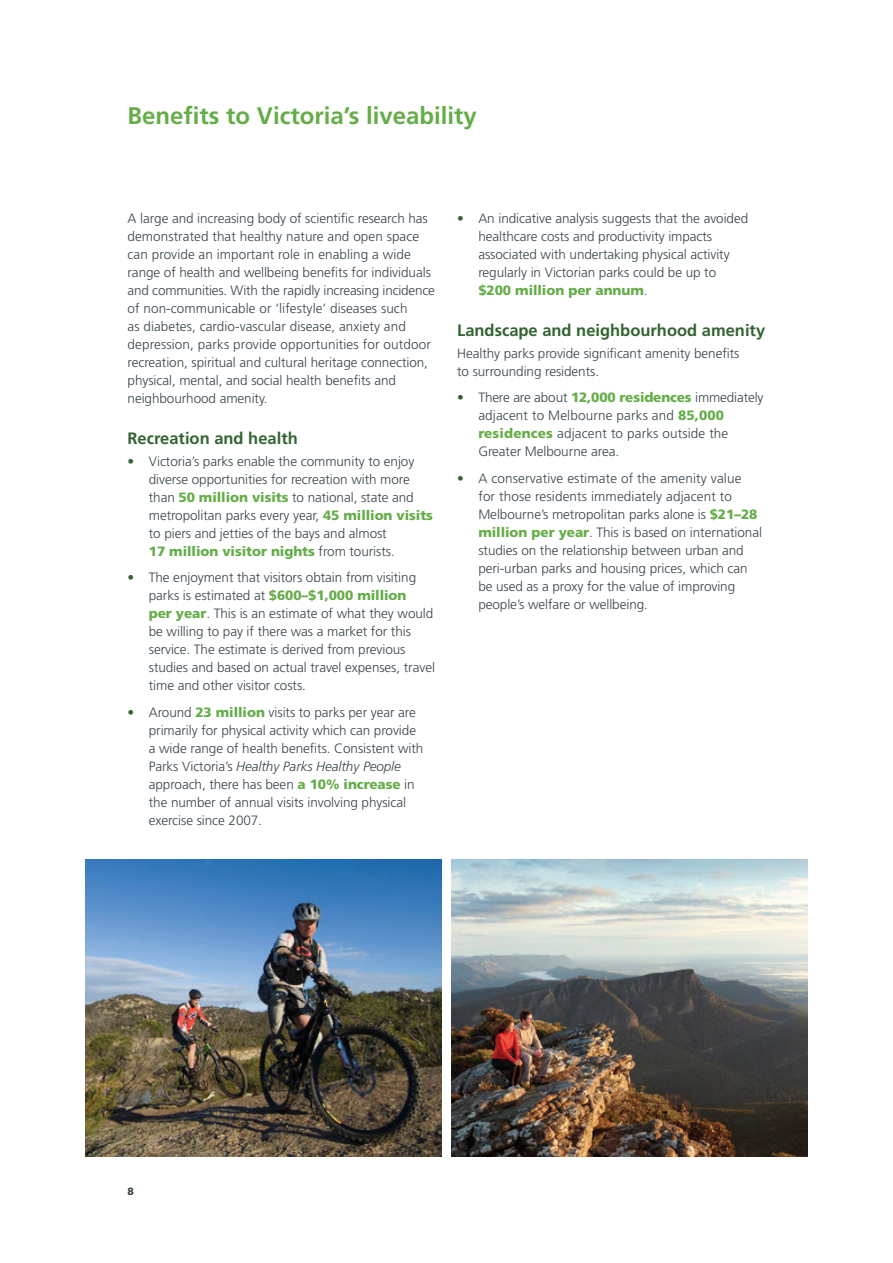
<style>
.page{position:relative;width:893px;height:1263px;background:#fff}
.page>*{position:absolute;margin:0;border:0;box-sizing:border-box;transform-origin:0 0}
.Heading_1{font:700 24px "Frutiger LT";color:#65ad48}
.Sub_Head_1{font:700 16.5px "Frutiger LT";color:#316430}
.Body_Copy{font:300 13.5px/18px "Frutiger LT";letter-spacing:-.005em;color:#38454d}
.Heading_1-2{font:900 10.5px "Frutiger LT";color:#38454d}
.s1{color:#316430}
.s2{font-weight:900;color:#65ad48}
.s3{font-style:italic}
</style>
<div class="page">
<img style="left:85px;top:859px;width:356px;height:298px">
<img style="left:452px;top:859px;width:356px;height:298px">
<p class="Heading_1" style="left:128px;top:102px;width:351px">Benefits to Victoria’s liveability</p>
<p class="Body_Copy" style="left:128px;top:209px;width:309px">A large and increasing body of scientific research has demonstrated that healthy nature and open space can provide an important role in enabling a wide range of health and wellbeing benefits for individuals and communities. With the rapidly increasing incidence of non-communicable or ‘lifestyle’ diseases such<br>as diabetes, cardio-vascular disease, anxiety and depression, parks provide opportunities for outdoor recreation, spiritual and cultural heritage connection, physical, mental, and social health benefits and neighbourhood amenity.</p>
<p class="Sub_Head_1" style="left:128px;top:428px;width:172px">Recreation and health</p>
<p class="Body_Copy" style="left:149px;top:452px;width:286px;text-indent:-21px"><span class="s1">•</span> Victoria’s parks enable the community to enjoy diverse opportunities for recreation with more than <span class="s2">50 million visits</span> to national, state and metropolitan parks every year, <span class="s2">45 million visits </span>to piers and jetties of the bays and almost<br><span class="s2">17 million visitor nights</span> from tourists.</p>
<p class="Body_Copy" style="left:149px;top:569px;width:288px;text-indent:-21px"><span class="s1">•</span> The enjoyment that visitors obtain from visiting parks is estimated at <span class="s2">$600–$1,000 million<br>per year</span>. This is an estimate of what they would be willing to pay if there was a market for this service. The estimate is derived from previous studies and based on actual travel expenses, travel time and other visitor costs.</p>
<p class="Body_Copy" style="left:149px;top:703px;width:276px;text-indent:-21px"><span class="s1">•</span> Around <span class="s2">23 million</span> visits to parks per year are primarily for physical activity which can provide a wide range of health benefits. Consistent with Parks Victoria’s <span class="s3">Healthy Parks Healthy People </span>approach, there has been <span class="s2">a 10% increase</span> in the number of annual visits involving physical exercise since 2007.</p>
<p class="Body_Copy" style="left:478px;top:209px;width:271px;text-indent:-21px"><span class="s1">•</span> An indicative analysis suggests that the avoided healthcare costs and productivity impacts associated with undertaking physical activity regularly in Victorian parks could be up to <span class="s2">$200 million per annum</span>.</p>
<p class="Sub_Head_1" style="left:457px;top:320px;width:310px">Landscape and neighbourhood amenity</p>
<p class="Body_Copy" style="left:457px;top:344px;width:284px">Healthy parks provide significant amenity benefits to surrounding residents.</p>
<p class="Body_Copy" style="left:478px;top:389px;width:287px;text-indent:-21px"><span class="s1">•</span> There are about <span class="s2">12,000 residences</span> immediately adjacent to Melbourne parks and <span class="s2">85,000 residences</span> adjacent to parks outside the Greater Melbourne area.</p>
<p class="Body_Copy" style="left:478px;top:469px;width:285px;text-indent:-21px"><span class="s1">•</span> A conservative estimate of the amenity value<br>for those residents immediately adjacent to Melbourne’s metropolitan parks alone is <span class="s2">$21–28 million per year</span>. This is based on international studies on the relationship between urban and peri-urban parks and housing prices, which can be used as a proxy for the value of improving people’s welfare or wellbeing.</p>
<p class="Heading_1-2" style="left:128px;top:1185px;width:8px">8</p>
</div>
